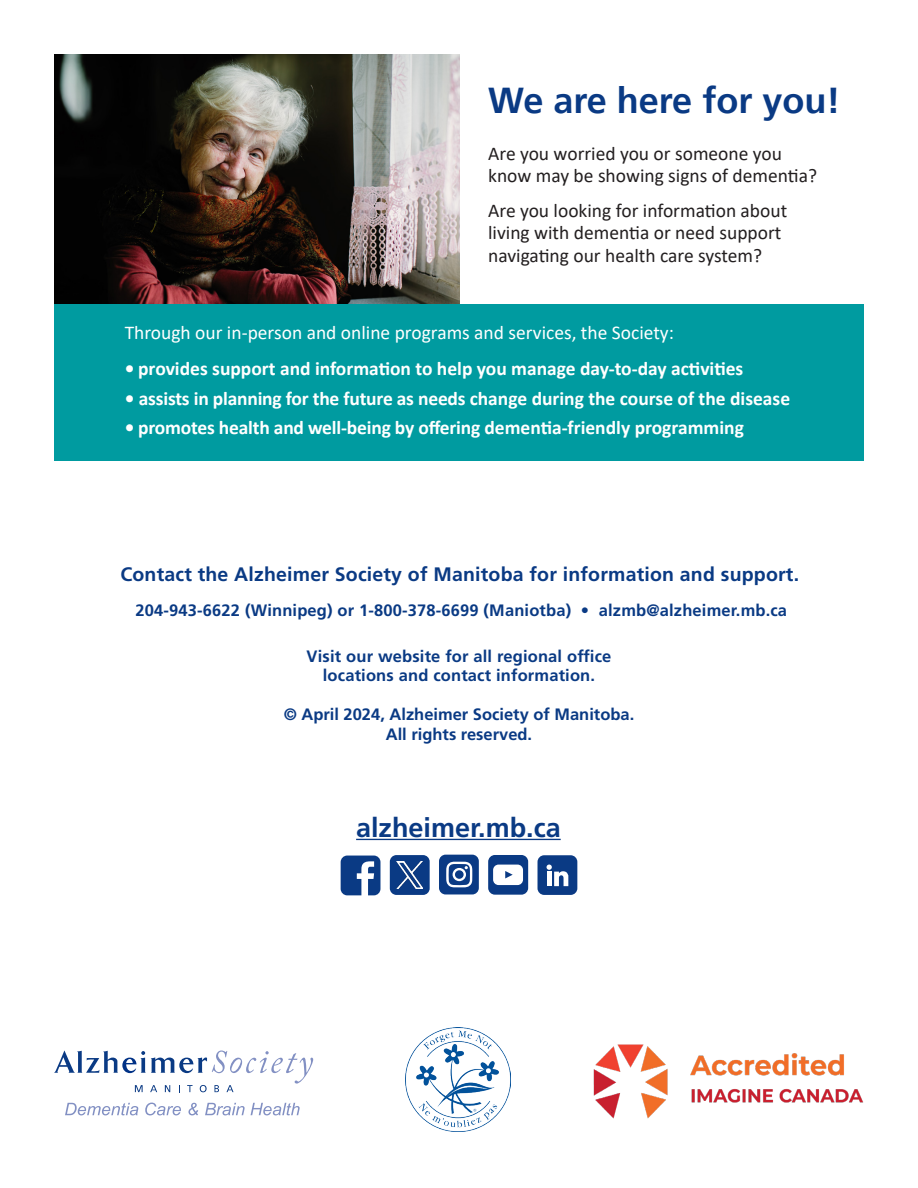
<style>
.page{position:relative;width:918px;height:1188px;background:#fff}
.page>*{position:absolute;margin:0;border:0;box-sizing:border-box;transform-origin:0 0}
.t1{font:700 36px "Frutiger 65";color:#0a3a84}
.t2{font:700 27px "Frutiger LT Std";color:#0a3a84}
.copy{font:700 19.5px "Calibri";color:#fff}
.copy-2{font:19.5px/22.5px "Calibri";color:#231f20}
.t3{font:700 19.5px "Frutiger LT Std";letter-spacing:.01em;color:#0a3a84}
.copy-3{font:19.5px "Calibri";color:#fff}
.copy-4{font:700 16.5px/19.5px "Frutiger LT Std";letter-spacing:.01em;color:#0a3a84;text-align:center}
</style>
<div class="page">
<img style="left:54px;top:54px;width:406px;height:251px">
<div style="left:54px;top:305px;width:810px;height:156px;background:#009ba0"></div>
<div style="left:488px;top:855px;width:40px;height:40px;background:#0a3a84;border-radius:7px"></div>
<svg style="left:493px;top:865px;width:30px;height:20px"></svg>
<div style="left:538px;top:855px;width:39px;height:40px;background:#0a3a84;border-radius:7px"></div>
<svg style="left:547px;top:865px;width:21px;height:21px"></svg>
<div style="left:341px;top:856px;width:39px;height:39px;background:#0a3a84;border-radius:7px"></div>
<svg style="left:357px;top:861px;width:17px;height:35px"></svg>
<div style="left:439px;top:855px;width:40px;height:39px;background:#0a3a84;border-radius:7px"></div>
<svg style="left:446px;top:862px;width:26px;height:25px"></svg>
<div style="left:390px;top:855px;width:40px;height:40px;background:#0a3a84;border-radius:7px"></div>
<img style="left:396px;top:861px;width:27px;height:27px">
<img style="left:593px;top:1044px;width:270px;height:75px">
<svg style="left:54px;top:1050px;width:259px;height:42px"></svg>
<svg style="left:65px;top:1103px;width:73px;height:12px"></svg>
<svg style="left:145px;top:1103px;width:36px;height:12px"></svg>
<svg style="left:205px;top:1103px;width:40px;height:12px"></svg>
<svg style="left:251px;top:1103px;width:49px;height:12px"></svg>
<svg style="left:188px;top:1103px;width:10px;height:12px"></svg>
<img style="left:406px;top:1027px;width:105px;height:104px">
<hr style="left:356px;top:839px;width:205px;height:1px;background:#0a3a84">
<p class="t1" style="left:488px;top:80px;width:354px">We are here for you!</p>
<p class="copy-2" style="left:488px;top:142px;width:330px">Are you worried you or someone you know may be showing signs of dementia?</p>
<p class="copy-2" style="left:488px;top:199px;width:301px">Are you looking for information about living with dementia or need support navigating our health care system?</p>
<p class="copy-3" style="left:125px;top:319px;width:551px">Through our in-person and online programs and services, the Society:</p>
<p class="copy" style="left:125px;top:355px;width:620px">• provides support and information to help you manage day-to-day activities</p>
<p class="copy" style="left:125px;top:384px;width:667px">• assists in planning for the future as needs change during the course of the disease</p>
<p class="copy" style="left:125px;top:413px;width:621px">• promotes health and well-being by offering dementia-friendly programming</p>
<p class="t3" style="left:120px;top:562px;width:680px">Contact the Alzheimer Society of Manitoba for information and support.</p>
<p class="copy-4" style="left:136px;top:600px;width:653px">204-943-6622 (Winnipeg) or 1-800-378-6699 (Maniotba) • alzmb@alzheimer.mb.ca</p>
<p class="copy-4" style="left:307px;top:647px;width:306px">Visit our website for all regional office locations and contact information.</p>
<p class="copy-4" style="left:284px;top:705px;width:352px">© April 2024, Alzheimer Society of Manitoba.<br>All rights reserved.</p>
<p class="t2" style="left:356px;top:811px;width:206px">alzheimer.mb.ca</p>
</div>
